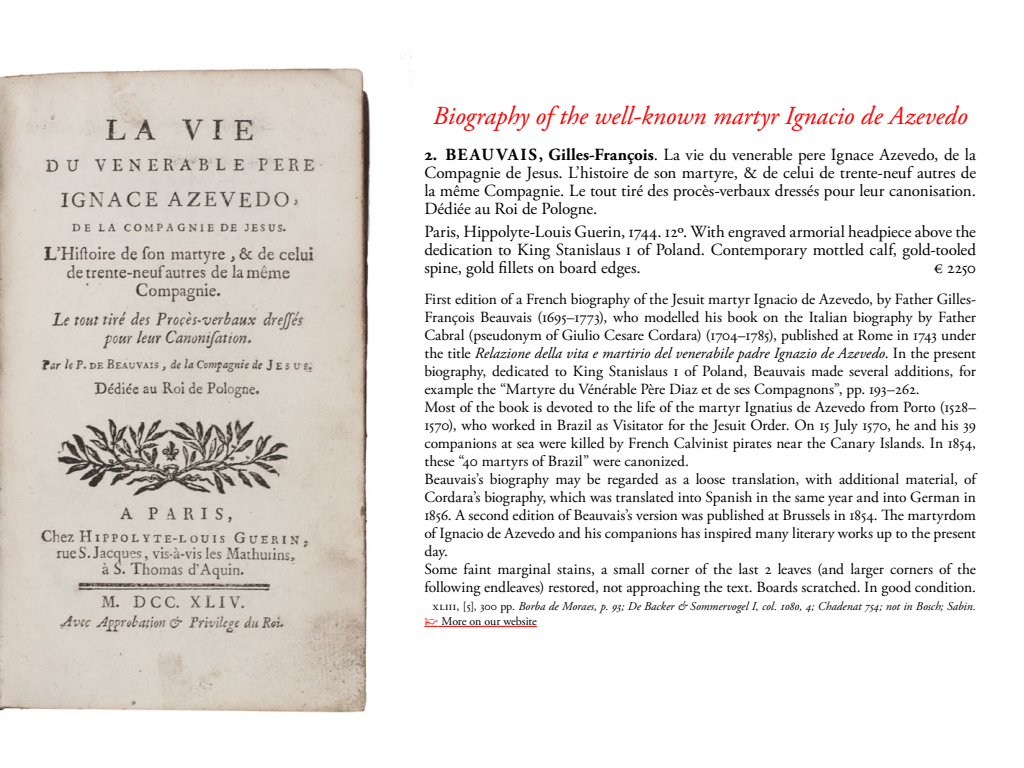
<style>
.page{position:relative;width:1024px;height:768px;background:#fff}
.page>*{position:absolute;margin:0;border:0;box-sizing:border-box;transform-origin:0 0}
.t1{font:italic 26px "Adobe Garamond Pro";color:#f00}
.t2{font:17px/18px "Adobe Garamond Pro";letter-spacing:-.005em;color:#000;text-align:justify}
.t3{font:15.5px/18px "Adobe Garamond Pro";letter-spacing:-.01em;color:#000}
.t4{font:italic 12px/15px "Adobe Garamond Pro";color:#000}
.s1{font-weight:700}
.s2{font-style:italic}
.s3{font-style:normal}
.s4{font-family:"IM FELL English PRO Roman";font-style:normal;color:#f00}
</style>
<div class="page">
<svg style="left:424px;top:626px;width:15px;height:1px"></svg>
<hr style="left:439px;top:626px;width:98px;height:1px;background:#f00">
<img style="left:0;top:56px;width:412px;height:657px">
<h1 class="t1" style="left:433px;top:100px;width:536px">Biography of the well-known martyr Ignacio de Azevedo</h1>
<p class="t2" style="left:424px;top:146px;width:553px"><span class="s1">2. BE AU VA IS, Gilles-François</span>. La vie du venerable pere Ignace Azevedo, de la Compagnie de Jesus. L’histoire de son martyre, &amp; de celui de trente-neuf autres de la même Compagnie. Le tout tiré des procès-verbaux dressés pour leur canonisation.<br>Dédiée au Roi de Pologne.</p>
<p class="t2" style="left:424px;top:223px;width:553px">Paris, Hippolyte-Louis Guerin, 1744. 12º. With engraved armorial headpiece above the dedication to King Stanislaus I of Poland. Contemporary mottled calf, gold-tooled spine, gold fillets on board edges.</p>
<p class="t2" style="left:934px;top:259px;width:44px">€ 2250</p>
<p class="t3" style="left:424px;top:291px;width:553px">First edition of a French biography of the Jesuit martyr Ignacio de Azevedo, by Father Gilles-François Beauvais (1695–1773), who modelled his book on the Italian biography by Father Cabral (pseudonym of Giulio Cesare Cordara) (1704–1785), published at Rome in 1743 under the title <span class="s2">Relazione della vita e martirio del venerabile padre Ignazio de Azevedo</span>. In the present biography, dedicated to King Stanislaus I of Poland, Beauvais made several additions, for example the “Martyre du Vénérable Père Diaz et de ses Compagnons”, pp. 193–262.<br>Most of the book is devoted to the life of the martyr Ignatius de Azevedo from Porto (1528– 1570), who worked in Brazil as Visitator for the Jesuit Order. On 15 July 1570, he and his 39 companions at sea were killed by French Calvinist pirates near the Canary Islands. In 1854, these “40 martyrs of Brazil” were canonized.<br>Beauvais’s biography may be regarded as a loose translation, with additional material, of Cordara’s biography, which was translated into Spanish in the same year and into German in 1856. A second edition of Beauvais’s version was published at Brussels in 1854. The martyrdom of Ignacio de Azevedo and his companions has inspired many literary works up to the present day.<br>Some faint marginal stains, a small corner of the last 2 leaves (and larger corners of the following endleaves) restored, not approaching the text. Boards scratched. In good condition.</p>
<p class="t4" style="left:424px;top:599px;width:553px;text-indent:9px"><span class="s3">XLIII, [5], 300 pp.</span> Borba de Moraes, p. 93; De Backer &amp; Sommervogel I, col. 1080, 4; Chadenat 754; not in Bosch; Sabin. <span class="s4">☞</span> <span class="s3">More on our website</span></p>
</div>
